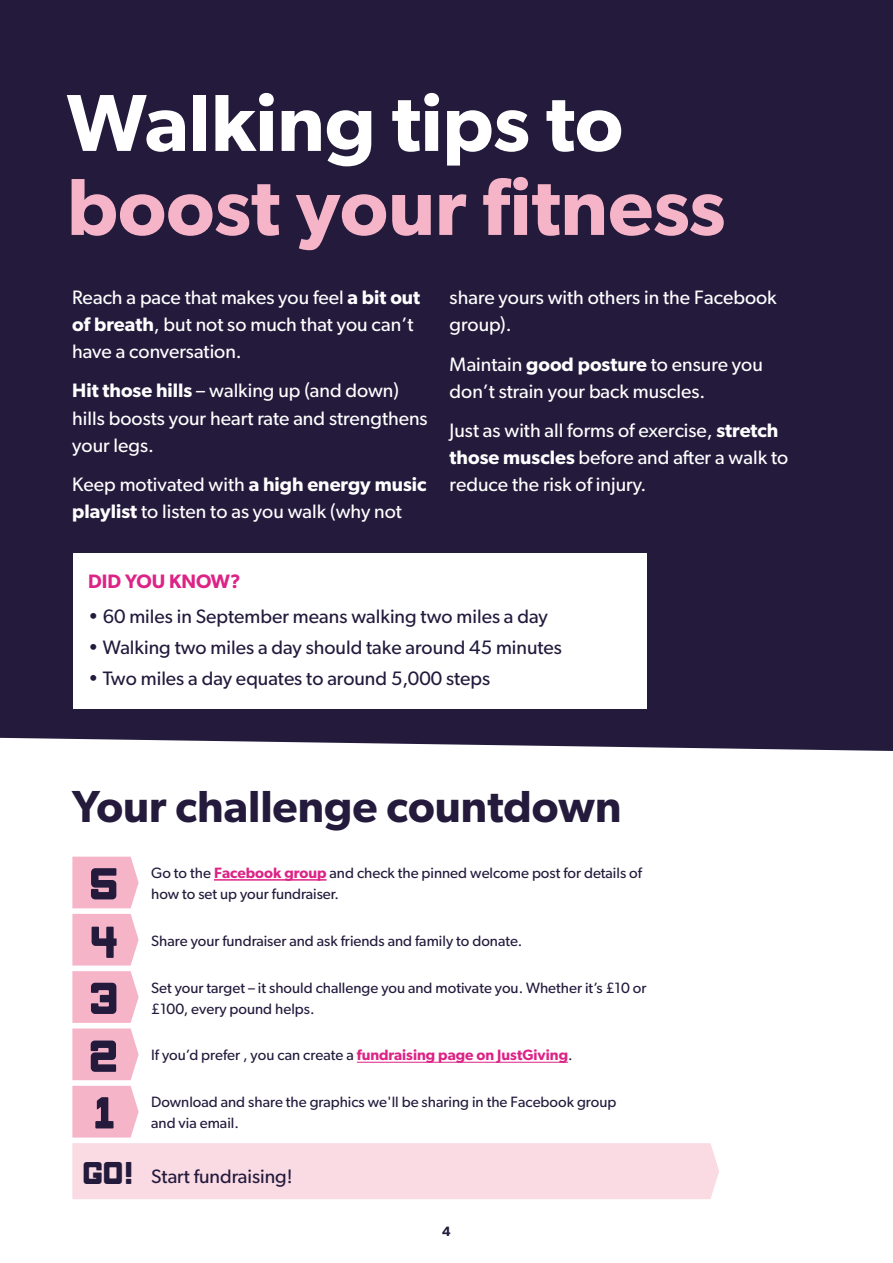
<style>
.page{position:relative;width:893px;height:1263px;background:#fff}
.page>*{position:absolute;margin:0;border:0;box-sizing:border-box;transform-origin:0 0}
.t1{font:600 81px/84px "Gibson";color:#f5b4c8}
.t2{font:51.9px "Monk";color:#231a3c}
.t3{font:600 45px "Gibson";color:#231a3c}
.Body_copy_large{font:19.5px/27px "Gibson";color:#fff}
.Body_copy_large-2{font:19.5px "Gibson";color:#231a3c}
.Body_copy_large-3{font:600 19.5px "Gibson";color:#dd2385}
.t4{font:15px/21px "Gibson";color:#231a3c}
.t5{font:600 13.5px "Gibson";color:#231a3c}
.s1{color:#fff}
.s2{font-weight:600}
.s3{font-weight:600;color:#dd2385}
.s4{font-family:"Monk";font-size:36.6px}
</style>
<div class="page">
<div style="left:0;top:0;width:893px;height:811px;background:#231a3c"></div>
<svg style="left:0;top:738px;width:893px;height:400px"></svg>
<svg style="left:72px;top:1086px;width:67px;height:51px;background:#f5b9cb"></svg>
<svg style="left:72px;top:971px;width:67px;height:109px;background:#f6bdce"></svg>
<svg style="left:72px;top:914px;width:67px;height:51px;background:#f5b9cb"></svg>
<svg style="left:72px;top:857px;width:67px;height:51px;background:#f5b9cb"></svg>
<div style="left:72px;top:1143px;width:647px;height:56px;background:#fadae3"></div>
<hr style="left:214px;top:879px;width:113px;height:2px;background:#dd2385">
<hr style="left:357px;top:1062px;width:211px;height:1px;background:#dd2385">
<div style="left:73px;top:554px;width:573px;height:155px;background:#fff"></div>
<h1 class="t1" style="left:67px;top:79px;width:660px"><span class="s1">Walking tips to </span>boost your fitness</h1>
<p class="Body_copy_large" style="left:72px;top:283px;width:349px">Reach a pace that makes you feel <span class="s2">a bit out of breath</span>, but not so much that you can’t have a conversation.</p>
<p class="Body_copy_large" style="left:72px;top:377px;width:357px"><span class="s2">Hit those hills</span> – walking up (and down) hills boosts your heart rate and strengthens your legs.</p>
<p class="Body_copy_large" style="left:72px;top:471px;width:356px">Keep motivated with <span class="s2">a high energy music playlist</span> to listen to as you walk (why not</p>
<p class="Body_copy_large" style="left:450px;top:283px;width:329px">share yours with others in the Facebook group).</p>
<p class="Body_copy_large" style="left:450px;top:350px;width:315px">Maintain <span class="s2">good posture</span> to ensure you don’t strain your back muscles.</p>
<p class="Body_copy_large" style="left:450px;top:417px;width:340px">Just as with all forms of exercise, <span class="s2">stretch those muscles</span> before and after a walk to reduce the risk of injury.</p>
<p class="Body_copy_large-3" style="left:88px;top:570px;width:154px">DID YOU KNOW?</p>
<p class="Body_copy_large-2" style="left:88px;top:604px;width:461px">• 60 miles in September means walking two miles a day</p>
<p class="Body_copy_large-2" style="left:88px;top:635px;width:475px">• Walking two miles a day should take around 45 minutes</p>
<p class="Body_copy_large-2" style="left:88px;top:667px;width:404px">• Two miles a day equates to around 5,000 steps</p>
<p class="t3" style="left:72px;top:779px;width:551px">Your challenge countdown</p>
<p class="t2" style="left:91px;top:851px;width:31px">5</p>
<p class="t4" style="left:151px;top:862px;width:492px">Go to the <span class="s3">Facebook group</span> and check the pinned welcome post for details of how to set up your fundraiser.</p>
<p class="t2" style="left:92px;top:910px;width:31px">4</p>
<p class="t4" style="left:151px;top:930px;width:373px">Share your fundraiser and ask friends and family to donate.</p>
<p class="t2" style="left:91px;top:966px;width:31px">3</p>
<p class="t4" style="left:151px;top:977px;width:497px">Set your target – it should challenge you and motivate you. Whether it’s £10 or £100, every pound helps.</p>
<p class="t2" style="left:91px;top:1023px;width:34px">2</p>
<p class="t4" style="left:151px;top:1044px;width:423px">If you’d prefer , you can create a <span class="s3">fundraising page on JustGiving</span>.</p>
<p class="t2" style="left:95px;top:1080px;width:22px">1</p>
<p class="t4" style="left:151px;top:1091px;width:467px">Download and share the graphics we'll be sharing in the Facebook group and via email.</p>
<p class="Body_copy_large-2" style="left:84px;top:1165px;width:210px"><span class="s4">go!</span> Start fundraising!</p>
<p class="t5" style="left:442px;top:1223px;width:10px">4</p>
</div>
